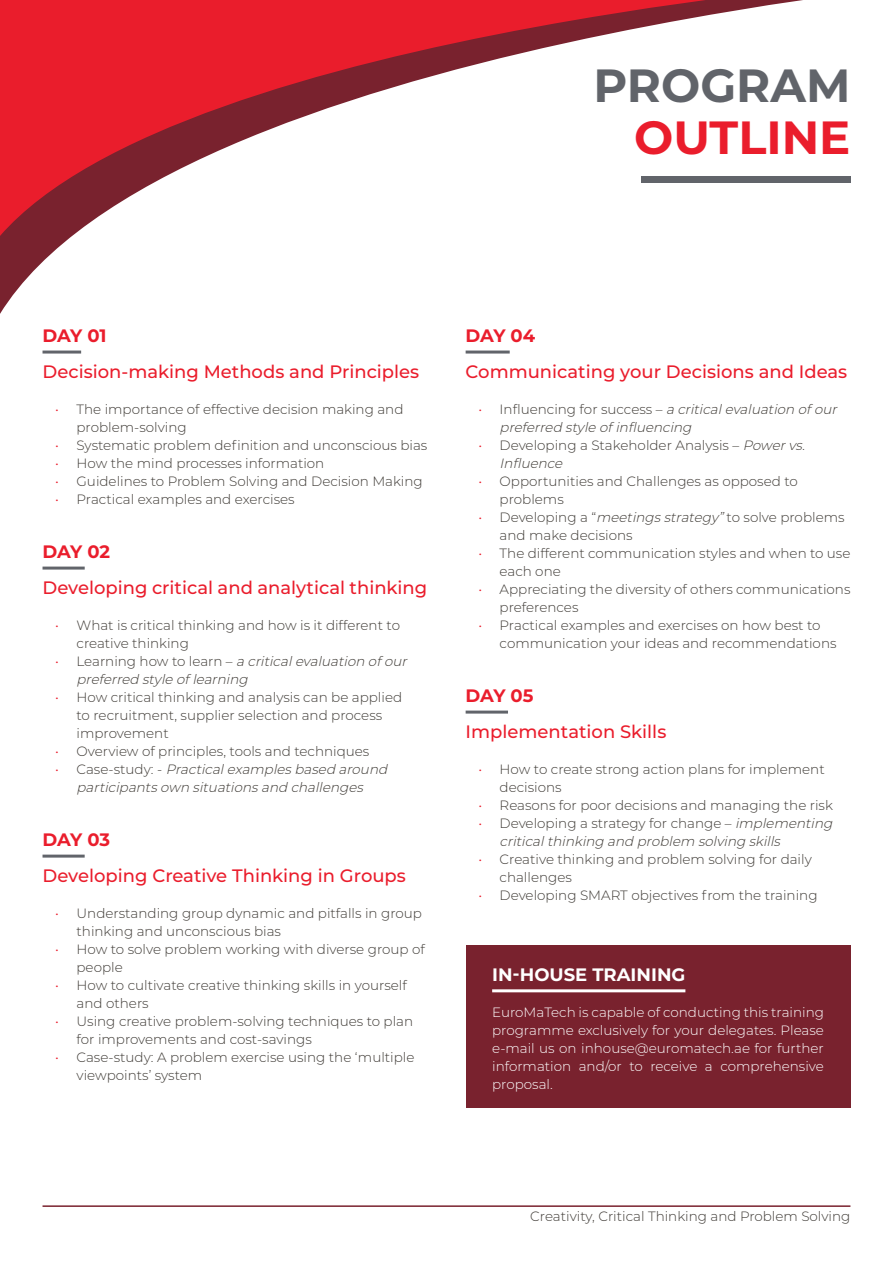
<style>
.page{position:relative;width:893px;height:1263px;background:#fff}
.page>*{position:absolute;margin:0;border:0;box-sizing:border-box;transform-origin:0 0}
.t1{font:700 46.5px "Montserrat";color:#61646a}
.t2{font:700 46.5px "Montserrat";color:#ea1d2c}
.t3{font:500 18px "Montserrat";color:#ea1d2c}
.t4{font:700 18px "Montserrat";letter-spacing:-.01em;color:#ea1d2c}
.t5{font:700 18px "Montserrat";color:#fff}
.t6{font:300 13.5px/18px "Montserrat";color:#3e3a35}
.t7{font:italic 300 13.5px/18px "Montserrat";color:#3e3a35}
.t8{font:300 13.5px/18px "Montserrat";color:#fff;text-align:justify}
.s1{color:#ea1d2c}
.s2{font-style:normal;color:#ea1d2c}
.s3{font-style:normal}
.s4{font-style:italic}
</style>
<div class="page">
<hr style="left:43px;top:351px;width:38px;height:3px;background:#61646a">
<hr style="left:43px;top:567px;width:42px;height:3px;background:#61646a">
<hr style="left:43px;top:855px;width:42px;height:3px;background:#61646a">
<hr style="left:43px;top:1205px;width:807px;height:2px;background:#79222e">
<div style="left:466px;top:945px;width:384px;height:162px;background:#79222e"></div>
<hr style="left:492px;top:989px;width:193px;height:3px;background:#fff">
<hr style="left:466px;top:351px;width:44px;height:3px;background:#61646a">
<hr style="left:466px;top:711px;width:42px;height:3px;background:#61646a">
<svg style="left:0;top:236px;width:72px;height:78px"></svg>
<svg style="left:0;top:0;width:851px;height:236px"></svg>
<div style="left:641px;top:176px;width:209px;height:7px;background:#61646a"></div>
<h1 class="t1" style="left:593px;top:52px;width:259px">PROGRAM</h1>
<h1 class="t2" style="left:634px;top:104px;width:218px">OUTLINE</h1>
<h2 class="t4" style="left:43px;top:323px;width:66px">DAY 01</h2>
<h2 class="t3" style="left:43px;top:359px;width:378px">Decision-making Methods and Principles</h2>
<p class="t6" style="left:77px;top:400px;width:328px;text-indent:-21px"><span class="s1">•</span> The importance of effective decision making and problem-solving</p>
<p class="t6" style="left:55px;top:436px;width:374px"><span class="s1">•</span> Systematic problem definition and unconscious bias</p>
<p class="t6" style="left:55px;top:454px;width:271px"><span class="s1">•</span> How the mind processes information</p>
<p class="t6" style="left:55px;top:472px;width:369px"><span class="s1">•</span> Guidelines to Problem Solving and Decision Making</p>
<p class="t6" style="left:55px;top:490px;width:241px"><span class="s1">•</span> Practical examples and exercises</p>
<h2 class="t4" style="left:43px;top:539px;width:69px">DAY 02</h2>
<h2 class="t3" style="left:43px;top:575px;width:386px">Developing critical and analytical thinking</h2>
<p class="t6" style="left:77px;top:616px;width:325px;text-indent:-21px"><span class="s1">•</span> What is critical thinking and how is it different to creative thinking</p>
<p class="t7" style="left:77px;top:652px;width:336px;text-indent:-21px"><span class="s2">•</span> <span class="s3">Le a r n i n g h ow to l e a r n –</span> a criticalevaluation ofour preferred style oflearning</p>
<p class="t6" style="left:77px;top:688px;width:327px;text-indent:-21px"><span class="s1">•</span> How critical thinking and analysis can be applied to recruitment, supplier selection and process improvement</p>
<p class="t6" style="left:55px;top:742px;width:316px"><span class="s1">•</span> Overview of principles, tools and techniques</p>
<p class="t7" style="left:55px;top:760px;width:337px;text-align:center"><span class="s2">•</span> <span class="s3">C a s e - st u d y : -</span> Practicalexamplesbased around participantsown situationsand challenges</p>
<h2 class="t4" style="left:43px;top:827px;width:69px">DAY 03</h2>
<h2 class="t3" style="left:43px;top:863px;width:365px">Developing Creative Thinking in Groups</h2>
<p class="t6" style="left:77px;top:904px;width:347px;text-indent:-21px"><span class="s1">•</span> Understanding group dynamic and pitfalls in group thinking and unconscious bias</p>
<p class="t6" style="left:77px;top:940px;width:350px;text-indent:-21px"><span class="s1">•</span> How to solve problem working with diverse group of people</p>
<p class="t6" style="left:77px;top:976px;width:332px;text-indent:-21px"><span class="s1">•</span> How to cultivate creative thinking skills in yourself and others</p>
<p class="t6" style="left:77px;top:1012px;width:338px;text-indent:-21px"><span class="s1">•</span> Using creative problem-solving techniques to plan for improvements and cost-savings</p>
<p class="t6" style="left:77px;top:1048px;width:339px;text-indent:-21px"><span class="s1">•</span> Case-study: A problem exercise using the ‘multiple viewpoints’ system</p>
<h2 class="t4" style="left:466px;top:323px;width:71px">DAY 04</h2>
<h2 class="t3" style="left:466px;top:359px;width:383px">Communicating your Decisions and Ideas</h2>
<p class="t7" style="left:500px;top:400px;width:342px;text-indent:-21px"><span class="s2">•</span> <span class="s3">I n fl u e n c i n g fo r s u ccess –</span> a criticalevaluation ofour preferred style ofinfluencing</p>
<p class="t6" style="left:500px;top:436px;width:310px;text-indent:-21px"><span class="s1">•</span> Developing a Stakeholder Analysis – <span class="s4">Powervs.<br>Influence</span></p>
<p class="t6" style="left:500px;top:472px;width:300px;text-indent:-21px"><span class="s1">•</span> Opportunities and Challenges as opposed to problems</p>
<p class="t6" style="left:500px;top:508px;width:346px;text-indent:-21px"><span class="s1">•</span> Developing a “<span class="s4">meetingsstrategy”</span>to solve problems and make decisions</p>
<p class="t6" style="left:500px;top:544px;width:352px;text-indent:-21px"><span class="s1">•</span> The different communication styles and when to use each one</p>
<p class="t6" style="left:500px;top:580px;width:352px;text-indent:-21px"><span class="s1">•</span> Appreciating the diversity of others communications preferences</p>
<p class="t6" style="left:500px;top:616px;width:338px;text-indent:-21px"><span class="s1">•</span> Practical examples and exercises on how best to communication your ideas and recommendations</p>
<h2 class="t4" style="left:466px;top:683px;width:69px">DAY 05</h2>
<h2 class="t3" style="left:466px;top:719px;width:202px">Implementation Skills</h2>
<p class="t6" style="left:500px;top:760px;width:327px;text-indent:-21px"><span class="s1">•</span> How to create strong action plans for implement decisions</p>
<p class="t6" style="left:478px;top:796px;width:356px"><span class="s1">•</span> Reasons for poor decisions and managing the risk</p>
<p class="t7" style="left:500px;top:814px;width:338px;text-indent:-21px"><span class="s2">•</span> <span class="s3">Developing a strategy for change –</span> implementing criticalthinking and problem solving skills</p>
<p class="t6" style="left:500px;top:850px;width:314px;text-indent:-21px"><span class="s1">•</span> Creative thinking and problem solving for daily challenges</p>
<p class="t6" style="left:478px;top:886px;width:341px"><span class="s1">•</span> Developing SMART objectives from the training</p>
<h2 class="t5" style="left:492px;top:961px;width:195px">IN-HOUSE TRAINING</h2>
<p class="t8" style="left:492px;top:1002px;width:333px">EuroMaTech is capable of conducting this training programme exclusively for your delegates. Please e-mail us on inhouse@euromatech.ae for further information and/or to receive a comprehensive proposal.</p>
<p class="t6" style="left:530px;top:1207px;width:322px">Creativity, Critical Thinking and Problem Solving</p>
</div>
